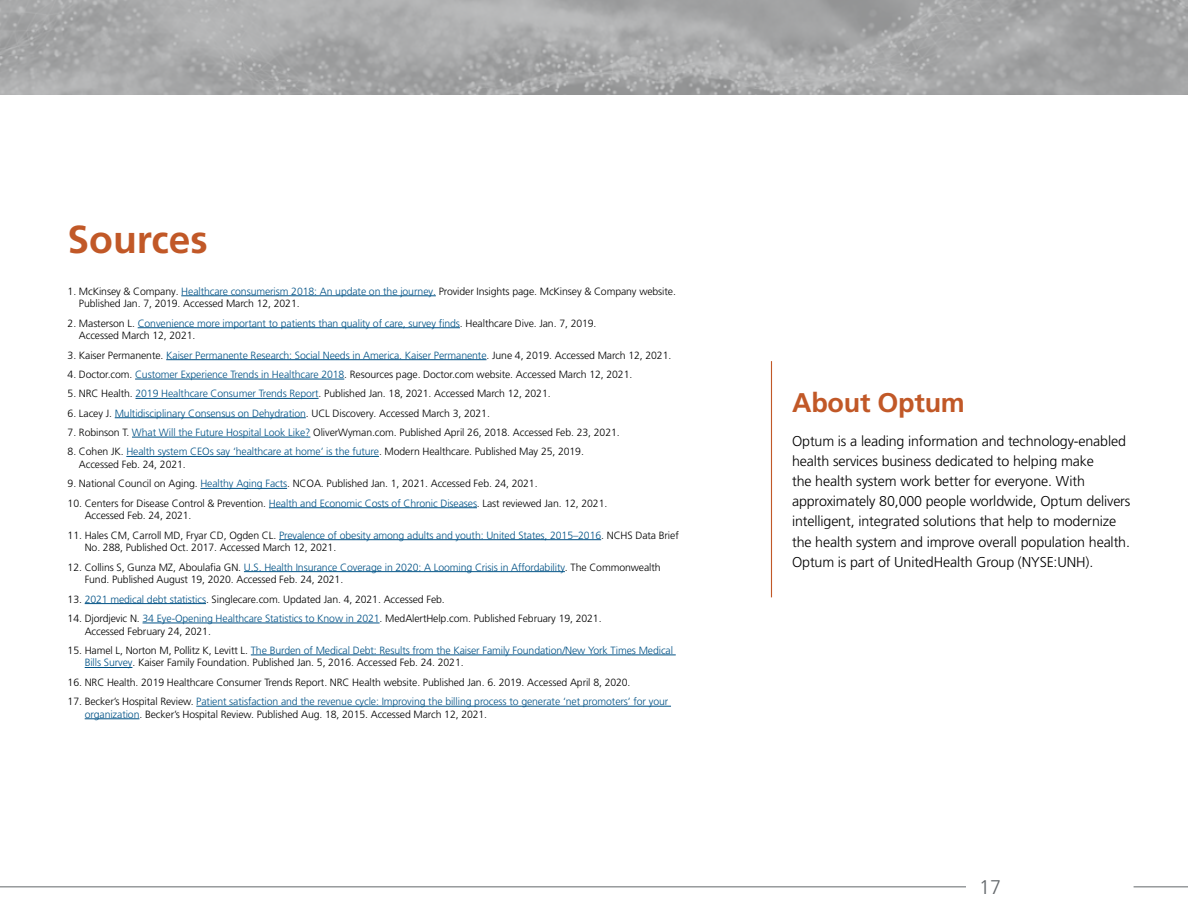
<style>
.page{position:relative;width:1188px;height:918px;background:#fff}
.page>*{position:absolute;margin:0;border:0;box-sizing:border-box;transform-origin:0 0}
.t1{font:700 39px "Frutiger LT Pro";color:#c15827}
.t2{font:700 27px "Frutiger LT Pro";letter-spacing:-.01em;color:#c15827}
.t3{font:300 19.8px "Frutiger LT Pro";color:#63676b}
.t4{font:300 14.25px/20.2px "Frutiger LT Pro";letter-spacing:-.01em;color:#000}
.t5{font:300 10.5px/12.6px "Frutiger LT Pro";letter-spacing:-.01em;color:#000}
.t6{font:300 10.5px/12.6px "Frutiger LT Pro";letter-spacing:-.01em;color:#005286}
.s1{color:#005286}
.s2{color:#000}
</style>
<div class="page">
<hr style="left:0;top:887px;width:966px;height:1px;background:#63676b">
<hr style="left:1134px;top:887px;width:54px;height:1px;background:#63676b">
<hr style="left:771px;top:361px;width:1px;height:236px;background:#c15827">
<svg style="left:0;top:0;width:1187px;height:94px;fill:#a7a8a9"></svg>
<hr style="left:181px;top:296px;width:255px;height:1px;background:#005286">
<hr style="left:138px;top:327px;width:322px;height:1px;background:#005286">
<hr style="left:166px;top:359px;width:321px;height:1px;background:#005286">
<hr style="left:135px;top:379px;width:209px;height:1px;background:#005286">
<hr style="left:135px;top:398px;width:184px;height:1px;background:#005286">
<hr style="left:115px;top:417px;width:191px;height:1px;background:#005286">
<hr style="left:132px;top:437px;width:178px;height:1px;background:#005286">
<hr style="left:126px;top:456px;width:253px;height:1px;background:#005286">
<hr style="left:200px;top:488px;width:87px;height:1px;background:#005286">
<hr style="left:269px;top:507px;width:208px;height:1px;background:#005286">
<hr style="left:279px;top:539px;width:322px;height:1px;background:#005286">
<hr style="left:244px;top:571px;width:321px;height:1px;background:#005286">
<hr style="left:85px;top:603px;width:121px;height:1px;background:#005286">
<hr style="left:143px;top:623px;width:237px;height:1px;background:#005286">
<hr style="left:251px;top:655px;width:425px;height:1px;background:#005286">
<hr style="left:85px;top:667px;width:47px;height:1px;background:#005286">
<hr style="left:196px;top:706px;width:475px;height:1px;background:#005286">
<hr style="left:85px;top:719px;width:54px;height:1px;background:#005286">
<h1 class="t1" style="left:68px;top:216px;width:142px">Sources</h1>
<p class="t5" style="left:79px;top:285px;width:598px;text-indent:-11px">1. McKinsey &amp; Company. <span class="s1">Healthcare consumerism 2018: An update on the journey.</span> Provider Insights page. McKinsey &amp; Company website.<br>Published Jan. 7, 2019. Accessed March 12, 2021.</p>
<p class="t6" style="left:79px;top:317px;width:519px;text-indent:-11px"><span class="s2">2. Masterson L.</span> Convenience more important to patients than quality of care, survey finds<span class="s2">. Healthcare Dive. Jan. 7, 2019.<br>Accessed March 12, 2021.</span></p>
<p class="t6" style="left:68px;top:349px;width:605px"><span class="s2">3. Kaiser Permanente.</span> Kaiser Permanente Research: Social Needs in America. Kaiser Permanente<span class="s2">. June 4, 2019. Accessed March 12, 2021.</span></p>
<p class="t5" style="left:68px;top:368px;width:566px">4. Doctor.com. <span class="s1">Customer Experience Trends in Healthcare 2018</span>. Resources page. Doctor.com website. Accessed March 12, 2021.</p>
<p class="t5" style="left:68px;top:387px;width:485px">5. NRC Health. <span class="s1">2019 Healthcare Consumer Trends Report</span>. Published Jan. 18, 2021. Accessed March 12, 2021.</p>
<p class="t5" style="left:68px;top:407px;width:424px">6. Lacey J. <span class="s1">Multidisciplinary Consensus on Dehydration</span>. UCL Discovery. Accessed March 3, 2021.</p>
<p class="t5" style="left:68px;top:426px;width:554px">7. Robinson T. <span class="s1">What Will the Future Hospital Look Like?</span> OliverWyman.com. Published April 26, 2018. Accessed Feb. 23, 2021.</p>
<p class="t5" style="left:79px;top:446px;width:507px;text-indent:-11px">8. Cohen JK. <span class="s1">Health system CEOs say ‘healthcare at home’ is the future</span>. Modern Healthcare. Published May 25, 2019.<br>Accessed Feb. 24, 2021.</p>
<p class="t5" style="left:68px;top:477px;width:472px">9. National Council on Aging. <span class="s1">Healthy Aging Facts</span>. NCOA. Published Jan. 1, 2021. Accessed Feb. 24, 2021.</p>
<p class="t5" style="left:85px;top:497px;width:524px;text-indent:-17px">10. Centers for Disease Control &amp; Prevention. <span class="s1">Health and Economic Costs of Chronic Diseases</span>. Last reviewed Jan. 12, 2021.<br>Accessed Feb. 24, 2021.</p>
<p class="t5" style="left:85px;top:529px;width:596px;text-indent:-17px">11. Hales CM, Carroll MD, Fryar CD, Ogden CL. <span class="s1">Prevalence of obesity among adults and youth: United States, 2015–2016</span>. NCHS Data Brief<br>No. 288, Published Oct. 2017. Accessed March 12, 2021.</p>
<p class="t5" style="left:85px;top:561px;width:577px;text-indent:-17px">12. Collins S, Gunza MZ, Aboulafia GN. <span class="s1">U.S. Health Insurance Coverage in 2020: A Looming Crisis in Affordability</span>. The Commonwealth<br>Fund. Published August 19, 2020. Accessed Feb. 24, 2021.</p>
<p class="t5" style="left:68px;top:593px;width:379px">13. <span class="s1">2021 medical debt statistics</span>. Singlecare.com. Updated Jan. 4, 2021. Accessed Feb.</p>
<p class="t5" style="left:85px;top:612px;width:518px;text-indent:-17px">14. Djordjevic N. <span class="s1">34 Eye-Opening Healthcare Statistics to Know in 2021</span>. MedAlertHelp.com. Published February 19, 2021.<br>Accessed February 24, 2021.</p>
<p class="t5" style="left:85px;top:644px;width:590px;text-indent:-17px">15. Hamel L, Norton M, Pollitz K, Levitt L. <span class="s1">The Burden of Medical Debt: Results from the Kaiser Family Foundation/New York Times Medical<br>Bills Survey</span>. Kaiser Family Foundation. Published Jan. 5, 2016. Accessed Feb. 24. 2021.</p>
<p class="t5" style="left:68px;top:676px;width:564px">16. NRC Health. 2019 Healthcare Consumer Trends Report. NRC Health website. Published Jan. 6. 2019. Accessed April 8, 2020.</p>
<p class="t6" style="left:85px;top:695px;width:585px;text-indent:-17px"><span class="s2">17. Becker’s Hospital Review.</span> Patient satisfaction and the revenue cycle: Improving the billing process to generate ‘net promoters’ for your organization<span class="s2">. Becker’s Hospital Review. Published Aug. 18, 2015. Accessed March 12, 2021.</span></p>
<h2 class="t2" style="left:792px;top:386px;width:174px">About Optum</h2>
<p class="t4" style="left:792px;top:431px;width:340px">Optum is a leading information and technology-enabled health services business dedicated to helping make<br>the health system work better for everyone. With approximately 80,000 people worldwide, Optum delivers intelligent, integrated solutions that help to modernize the health system and improve overall population health.<br>Optum is part of UnitedHealth Group (NYSE:UNH).</p>
<h3 class="t3" style="left:979px;top:876px;width:24px">17</h3>
</div>
